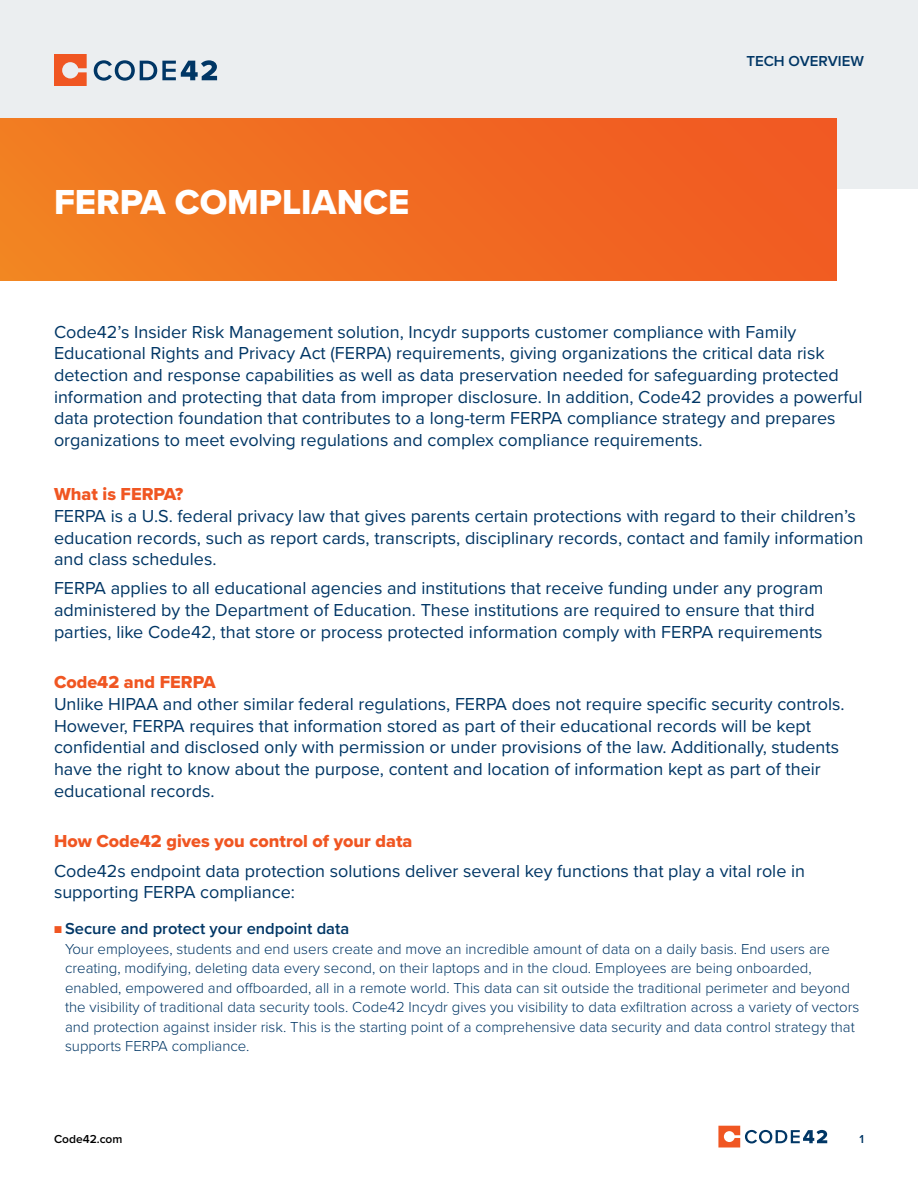
<style>
.page{position:relative;width:918px;height:1188px;background:#fff}
.page>*{position:absolute;margin:0;border:0;box-sizing:border-box;transform-origin:0 0}
.t1{font:36px "Proxima Nova Extrabld";color:#fff}
.t2{font:18px/21.6px "Proxima Nova";color:#003665}
.t3{font:18px "Proxima Nova Extrabld";color:#f05622}
.t4{font:600 16.5px "Proxima Nova";color:#003665}
.t5{font:300 15px/19.5px "Proxima Nova";color:#003665}
.t6{font:600 15px "Proxima Nova";color:#003665}
.t7{font:600 12px "Proxima Nova";color:#000}
.t8{font:600 12px "Proxima Nova";color:#003665}
.s1{font-size:12px;color:#f05622}
</style>
<div class="page">
<svg style="left:718px;top:1126px;width:109px;height:22px"></svg>
<div style="left:0;top:0;width:918px;height:189px;background:#ebeef0"></div>
<div style="left:0;top:118px;width:837px;height:163px;background:linear-gradient(to right,#f18022,#f15822)"></div>
<svg style="left:54px;top:54px;width:33px;height:32px"></svg>
<svg style="left:94px;top:60px;width:123px;height:21px"></svg>
<h1 class="t1" style="left:54px;top:175px;width:357px">FERPA COMPLIANCE</h1>
<p class="t6" style="left:746px;top:50px;width:119px">TECH OVERVIEW</p>
<p class="t2" style="left:54px;top:320px;width:810px">Code42’s Insider Risk Management solution, Incydr supports customer compliance with Family Educational Rights and Privacy Act (FERPA) requirements, giving organizations the critical data risk detection and response capabilities as well as data preservation needed for safeguarding protected information and protecting that data from improper disclosure. In addition, Code42 provides a powerful data protection foundation that contributes to a long-term FERPA compliance strategy and prepares organizations to meet evolving regulations and complex compliance requirements.</p>
<p class="t3" style="left:54px;top:481px;width:131px">What is FERPA?</p>
<p class="t2" style="left:54px;top:504px;width:811px">FERPA is a U.S. federal privacy law that gives parents certain protections with regard to their children’s education records, such as report cards, transcripts, disciplinary records, contact and family information and class schedules.</p>
<p class="t2" style="left:54px;top:577px;width:771px">FERPA applies to all educational agencies and institutions that receive funding under any program administered by the Department of Education. These institutions are required to ensure that third parties, like Code42, that store or process protected information comply with FERPA requirements</p>
<p class="t3" style="left:54px;top:669px;width:163px">Code42 and FERPA</p>
<p class="t2" style="left:54px;top:693px;width:792px">Unlike HIPAA and other similar federal regulations, FERPA does not require specific security controls.<br>However, FERPA requires that information stored as part of their educational records will be kept confidential and disclosed only with permission or under provisions of the law. Additionally, students have the right to know about the purpose, content and location of information kept as part of their educational records.</p>
<p class="t3" style="left:54px;top:828px;width:360px">How Code42 gives you control of your data</p>
<p class="t2" style="left:54px;top:859px;width:753px">Code42s endpoint data protection solutions deliver several key functions that play a vital role in supporting FERPA compliance:</p>
<p class="t4" style="left:54px;top:916px;width:297px"><span class="s1">■</span> Secure and protect your endpoint data</p>
<p class="t5" style="left:65px;top:938px;width:796px">Your employees, students and end users create and move an incredible amount of data on a daily basis. End users are creating, modifying, deleting data every second, on their laptops and in the cloud. Employees are being onboarded, enabled, empowered and offboarded, all in a remote world. This data can sit outside the traditional perimeter and beyond the visibility of traditional data security tools. Code42 Incydr gives you visibility to data exfiltration across a variety of vectors and protection against insider risk. This is the starting point of a comprehensive data security and data control strategy that supports FERPA compliance.</p>
<p class="t7" style="left:54px;top:1131px;width:70px">Code42.com</p>
<p class="t8" style="left:859px;top:1131px;width:6px">1</p>
</div>
